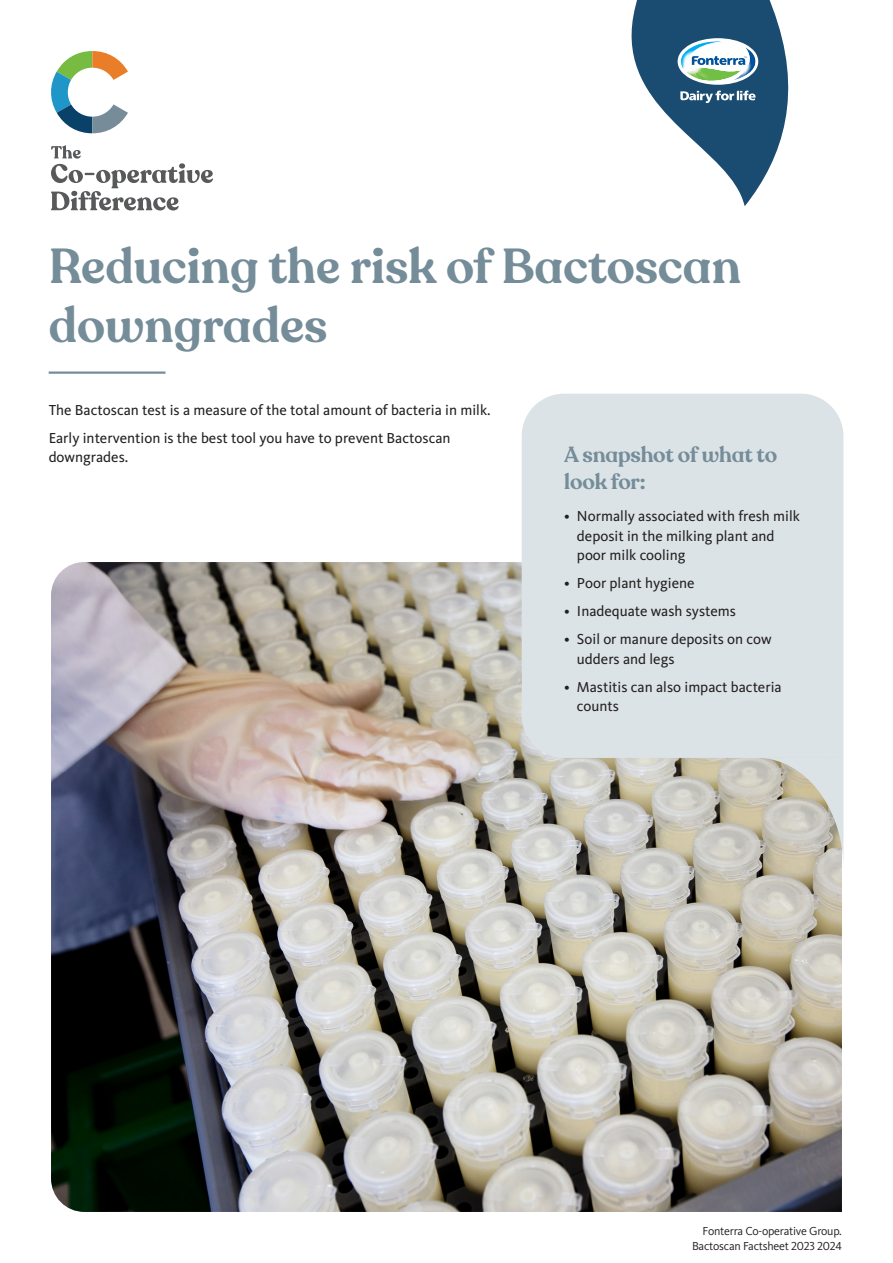
<style>
.page{position:relative;width:893px;height:1263px;background:#fff}
.page>*{position:absolute;margin:0;border:0;box-sizing:border-box;transform-origin:0 0}
.t1{font:600 48.6px/58.3px "Recoleta Alt";color:#758c99}
.SB__Case_Study_-_Bod{font:600 21.6px/27px "Recoleta Alt";letter-spacing:-.01em;color:#758c99}
.SB__Case_Study_-_Bod-2{font:15px/19.5px "Kievit Pro";color:#231f20}
.t2{font:12px/15px "Kievit Pro";letter-spacing:-.02em;color:#231f20;text-align:right}
</style>
<div class="page">
<hr style="left:49px;top:371px;width:116px;height:3px;background:#758c99">
<img style="left:51px;top:562px;width:791px;height:650px">
<svg style="left:51px;top:51px;width:77px;height:82px"></svg>
<svg style="left:51px;top:145px;width:162px;height:65px"></svg>
<svg style="left:632px;top:0;width:156px;height:206px"></svg>
<div style="left:522px;top:394px;width:321px;height:364px;background:#dbe3e7"></div>
<svg style="left:756px;top:758px;width:87px;height:111px;background:#c9c6bb"></svg>
<p class="t1" style="left:49px;top:239px;width:694px">Reducing the risk of Bactoscan downgrades</p>
<p class="SB__Case_Study_-_Bod-2" style="left:49px;top:400px;width:443px">The Bactoscan test is a measure of the total amount of bacteria in milk.</p>
<p class="SB__Case_Study_-_Bod-2" style="left:49px;top:428px;width:403px">Early intervention is the best tool you have to prevent Bactoscan downgrades.</p>
<p class="SB__Case_Study_-_Bod" style="left:564px;top:441px;width:214px">A snapshot of what to look for:</p>
<p class="SB__Case_Study_-_Bod-2" style="left:577px;top:506px;width:225px;text-indent:-13px">• Normally associated with fresh milk deposit in the milking plant and poor milk cooling</p>
<p class="SB__Case_Study_-_Bod-2" style="left:564px;top:573px;width:132px">• Poor plant hygiene</p>
<p class="SB__Case_Study_-_Bod-2" style="left:564px;top:601px;width:173px">• Inadequate wash systems</p>
<p class="SB__Case_Study_-_Bod-2" style="left:577px;top:629px;width:196px;text-indent:-13px">• Soil or manure deposits on cow udders and legs</p>
<p class="SB__Case_Study_-_Bod-2" style="left:577px;top:677px;width:206px;text-indent:-13px">• Mastitis can also impact bacteria counts</p>
<p class="t2" style="left:692px;top:1223px;width:151px">Fonterra Co-operative Group.<br>Bactoscan Factsheet 2023 2024</p>
</div>
